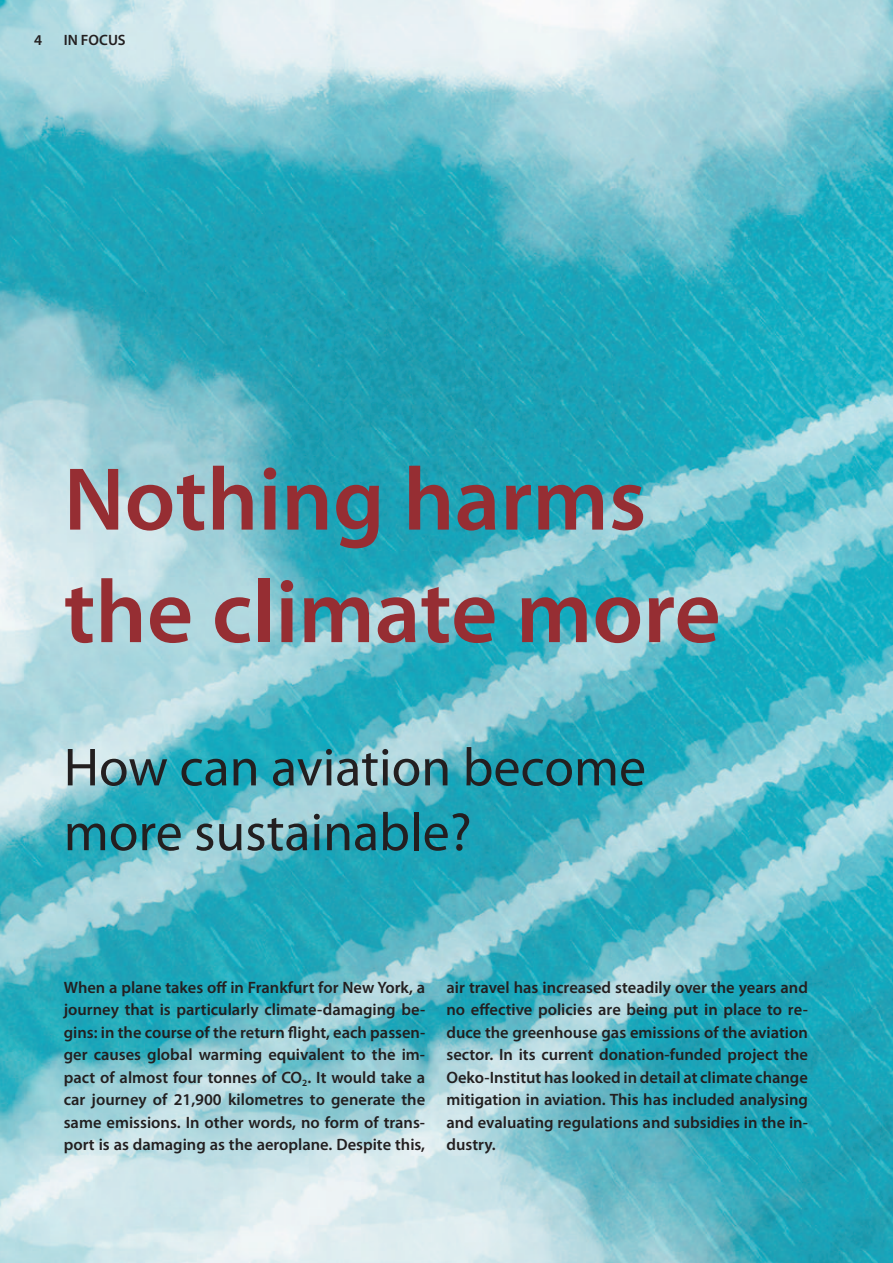
<style>
.page{position:relative;width:893px;height:1263px;background:#fff}
.page>*{position:absolute;margin:0;border:0;box-sizing:border-box;transform-origin:0 0}
.t1{font:600 90px/112.5px "Myriad Pro";color:#962e33}
.t2{font:54px/64.8px "Myriad Pro";color:#231f20}
.t3{font:600 16.5px/22.5px "Myriad Pro";color:#231f20;text-align:justify}
.t4{font:600 15px "Myriad Pro";color:#231f20}
</style>
<div class="page">
<img style="left:0;top:0;width:893px;height:1263px">
<p class="t4" style="left:34px;top:31px;width:10px">4</p>
<p class="t4" style="left:64px;top:31px;width:63px">IN FOCUS</p>
<h1 class="t1" style="left:64px;top:441px;width:659px">Nothing harms the climate more</h1>
<h2 class="t2" style="left:64px;top:734px;width:584px">How can aviation become more sustainable?</h2>
<p class="t3" style="left:64px;top:975px;width:363px">When a plane takes off in Frankfurt for New York, a journey that is particularly climate-damaging be&shy;gins: in the course of the return flight, each passen&shy;ger causes global warming equivalent to the im&shy;pact of almost four tonnes of CO<sub>2</sub>. It would take a car journey of 21,900 kilometres to generate the same emissions. In other words, no form of trans&shy;port is as damaging as the aeroplane. Despite this,</p>
<p class="t3" style="left:446px;top:975px;width:363px">air travel has increased steadily over the years and no effective policies are being put in place to re&shy;duce the greenhouse gas emissions of the aviation sector. In its current donation-funded project the Oeko-Institut has looked in detail at climate change mitigation in aviation. This has included analysing and evaluating regulations and subsidies in the in&shy;dustry.</p>
</div>
